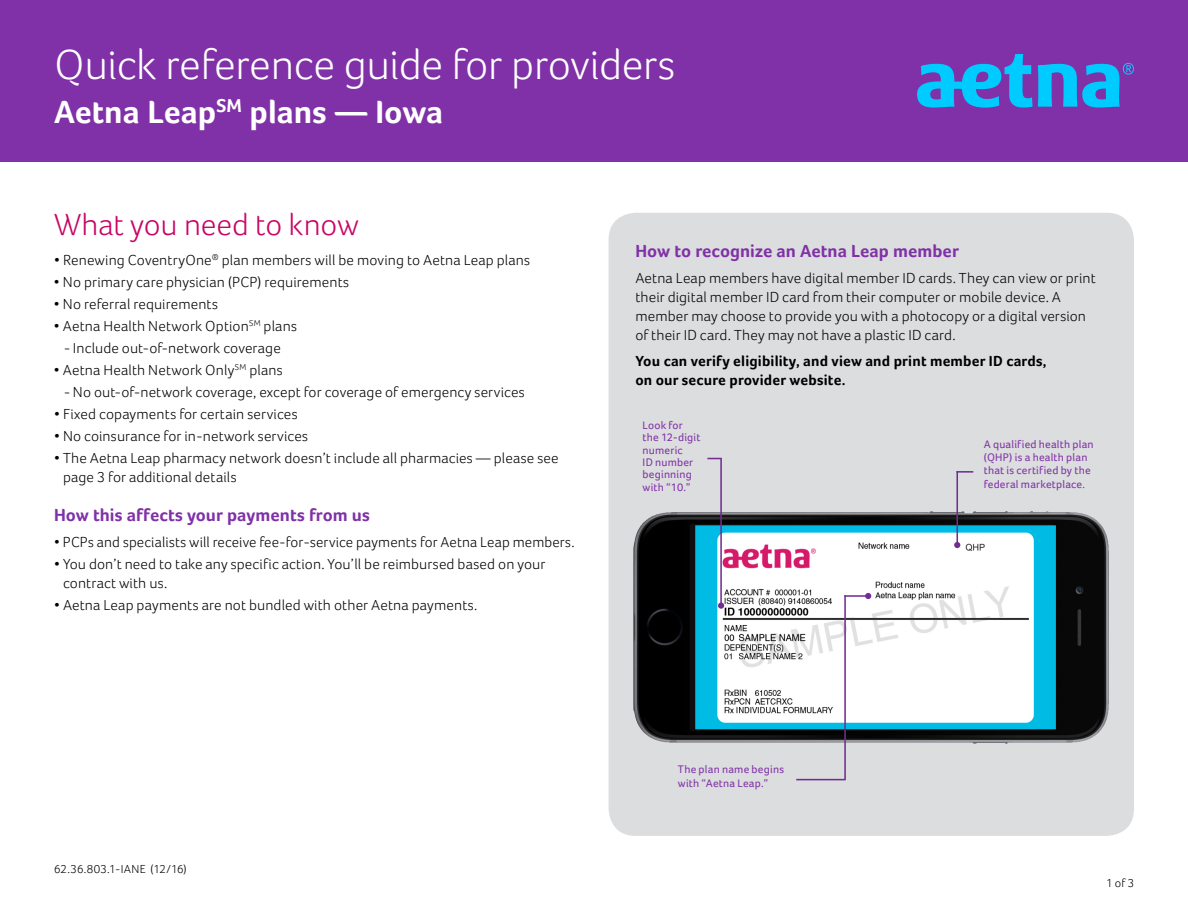
<style>
.page{position:relative;width:1188px;height:918px;background:#fff}
.page>*{position:absolute;margin:0;border:0;box-sizing:border-box;transform-origin:0 0}
.t1{font:300 43.5px "Foco";letter-spacing:-.01em;color:#fff}
.t2{font:700 33px "Foco";color:#fff}
.t3{font:300 31.5px "Foco";letter-spacing:-.005em;color:#c80564}
.t4{font:700 18px "Foco";color:#8031a7}
.t5{font:300 15px/18.8px "Foco";letter-spacing:.01em;color:#000}
.t6{font:700 15px/18.8px "Foco";letter-spacing:.01em;color:#000}
.t7{font:300 12px "Foco";letter-spacing:.02em;color:#000}
.t8{font:11.25px/12.3px "Foco";letter-spacing:.02em;color:#8031a7}
</style>
<div class="page">
<div style="left:609px;top:213px;width:525px;height:623px;background:#dcddde;border-radius:27px"></div>
<div style="left:0;top:0;width:1188px;height:162px;background:#8031a7"></div>
<svg style="left:917px;top:54px;width:217px;height:54px"></svg>
<img style="left:633px;top:511px;width:476px;height:233px">
<hr style="left:844px;top:595px;width:2px;height:184px;background:#712d91">
<hr style="left:796px;top:779px;width:50px;height:1px;background:#712d91">
<hr style="left:844px;top:595px;width:24px;height:2px;background:#712d91">
<svg style="left:865px;top:593px;width:6px;height:6px"></svg>
<hr style="left:720px;top:459px;width:2px;height:147px;background:#712d91">
<svg style="left:718px;top:603px;width:6px;height:6px"></svg>
<svg style="left:707px;top:458px;width:15px;height:1px"></svg>
<hr style="left:956px;top:471px;width:2px;height:74px;background:#712d91">
<svg style="left:954px;top:542px;width:6px;height:6px"></svg>
<svg style="left:958px;top:471px;width:15px;height:2px"></svg>
<h1 class="t1" style="left:54px;top:39px;width:623px">Quick reference guide for providers</h1>
<h2 class="t2" style="left:54px;top:93px;width:391px">Aetna Leap<sup>SM</sup> plans — Iowa</h2>
<h3 class="t3" style="left:54px;top:207px;width:306px">What you need to know</h3>
<p class="t5" style="left:54px;top:250px;width:478px">• Renewing CoventryOne<sup>®</sup> plan members will be moving to Aetna Leap plans</p>
<p class="t5" style="left:54px;top:272px;width:297px">• No primary care physician (PCP) requirements</p>
<p class="t5" style="left:54px;top:294px;width:166px">• No referral requirements</p>
<p class="t5" style="left:54px;top:316px;width:244px">• Aetna Health Network Option<sup>SM</sup> plans</p>
<p class="t5" style="left:64px;top:338px;width:218px">- Include out-of-network coverage</p>
<p class="t5" style="left:64px;top:359px;width:462px;line-height:22px;text-indent:-10px">• Aetna Health Network Only<sup>SM</sup> plans<br>-No out-of-network coverage, except for coverage of emergency services</p>
<p class="t5" style="left:54px;top:404px;width:245px">• Fixed copayments for certain services</p>
<p class="t5" style="left:54px;top:426px;width:256px">• No coinsurance for in-network services</p>
<p class="t5" style="left:63px;top:448px;width:497px;text-indent:-9px">• The Aetna Leap pharmacy network doesn’t include all pharmacies — please see page 3 for additional details</p>
<p class="t4" style="left:54px;top:504px;width:317px">How this affects your payments from us</p>
<p class="t5" style="left:54px;top:533px;width:522px">• PCPs and specialists will receive fee-for-service payments for Aetna Leap members.</p>
<p class="t5" style="left:63px;top:555px;width:484px;text-indent:-9px">• You don’t need to take any specific action. You’ll be reimbursed based on your contract with us.</p>
<p class="t5" style="left:54px;top:595px;width:425px">• Aetna Leap payments are not bundled with other Aetna payments.</p>
<p class="t4" style="left:635px;top:240px;width:325px">How to recognize an Aetna Leap member</p>
<p class="t5" style="left:635px;top:269px;width:462px">Aetna Leap members have digital member ID cards. They can view or print their digital member ID card from their computer or mobile device. A member may choose to provide you with a photocopy or a digital version of their ID card. They may not have a plastic ID card.</p>
<p class="t6" style="left:635px;top:351px;width:413px">You can verify eligibility, and view and print member ID cards, on our secure provider website.</p>
<p class="t8" style="left:643px;top:419px;width:59px">Look for the 12-digit numeric<br>ID number beginning with “10.”</p>
<p class="t8" style="left:984px;top:437px;width:112px;line-height:13.4px">A qualified health plan (QHP) is a health plan that is certified by the federal marketplace.</p>
<p class="t7" style="left:54px;top:862px;width:134px">62.36.803.1-IANE (12/16)</p>
<p class="t8" style="left:678px;top:763px;width:108px;line-height:13.4px">The plan name begins with “Aetna Leap.”</p>
<p class="t7" style="left:1106px;top:876px;width:30px">1 of 3</p>
</div>
